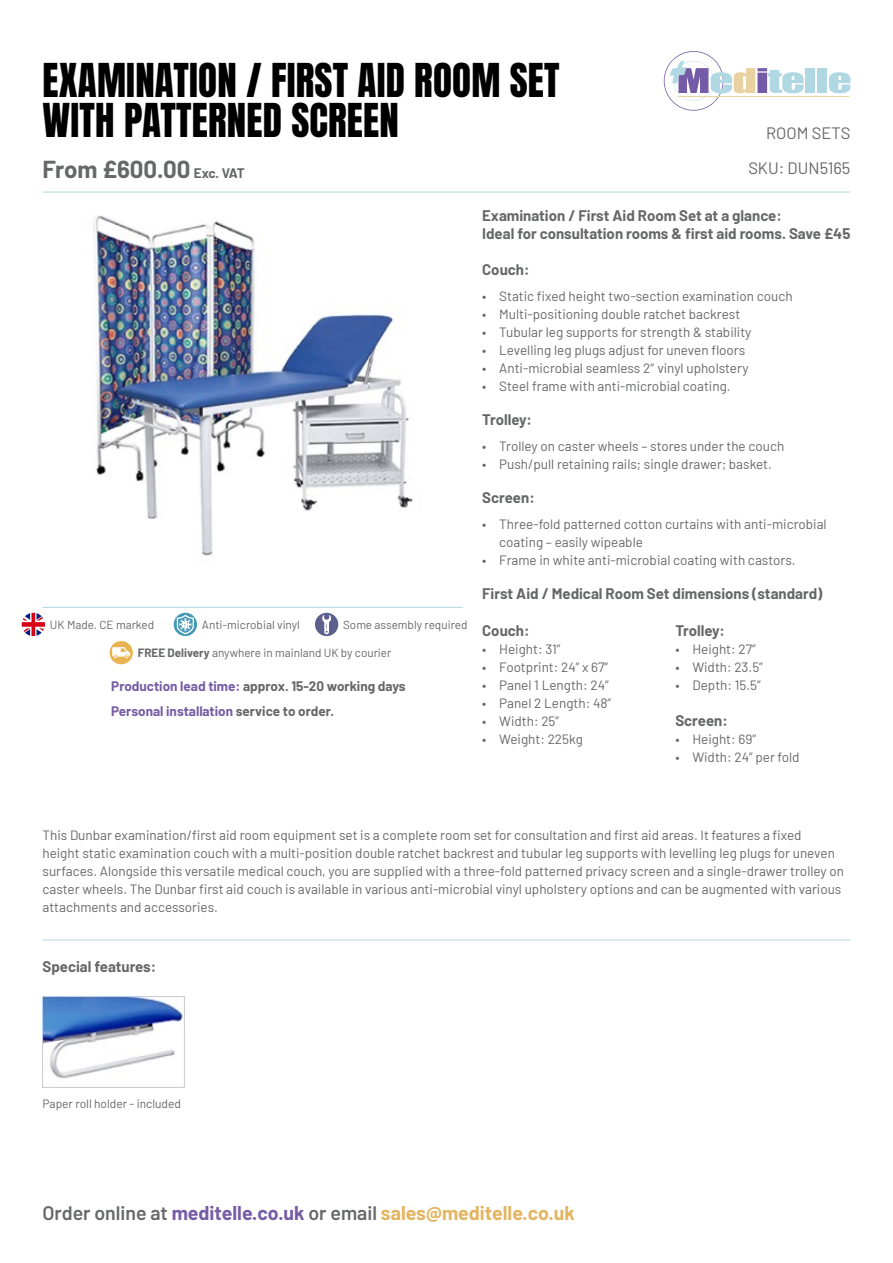
<style>
.page{position:relative;width:893px;height:1263px;background:#fff}
.page>*{position:absolute;margin:0;border:0;box-sizing:border-box;transform-origin:0 0}
.t1{font:39px/40.5px "Anton";letter-spacing:.005em;color:#000}
.t2{font:700 24px "Barlow";color:#666767}
.t3{font:700 19.5px "Barlow";color:#e3b561}
.t4{font:16.5px "Barlow";color:#666767}
.t5{font:700 15px/18px "Barlow";color:#666767}
.t6{font:13.5px/18px "Barlow";color:#666767}
.t7{font:700 13.5px/25.5px "Barlow";color:#765ca5}
.t8{font:12px "Barlow";color:#666767}
.t9{font:11.7px "Barlow";color:#666767}
.s1{font-size:13.5px}
.s2{font-weight:700}
.s3{color:#666767}
.s4{font-weight:600;color:#666767}
.s5{color:#765ca5}
</style>
<div class="page">
<img style="left:93px;top:215px;width:320px;height:341px">
<div style="left:806px;top:68px;width:9px;height:25px;background:#b0d8e2"></div>
<div style="left:817px;top:68px;width:10px;height:25px;background:#b0d8e2"></div>
<svg style="left:829px;top:72px;width:21px;height:21px"></svg>
<svg style="left:664px;top:51px;width:140px;height:60px"></svg>
<hr style="left:678px;top:96px;width:171px;height:1px;background:#e8d2a1">
<hr style="left:43px;top:192px;width:807px;height:1px;background:#b1d7e1">
<hr style="left:43px;top:607px;width:420px;height:1px;background:#b1d7e1">
<hr style="left:43px;top:940px;width:807px;height:1px;background:#b1d7e1">
<img style="left:43px;top:997px;width:142px;height:90px">
<div style="left:110px;top:641px;width:23px;height:23px;background:#eab351;border-radius:50%"></div>
<svg style="left:112px;top:647px;width:18px;height:11px"></svg>
<svg style="left:22px;top:613px;width:23px;height:23px"></svg>
<svg style="left:174px;top:613px;width:23px;height:23px"></svg>
<svg style="left:177px;top:614px;width:17px;height:20px"></svg>
<div style="left:315px;top:613px;width:23px;height:23px;background:#5c608e;border-radius:50%"></div>
<svg style="left:322px;top:615px;width:9px;height:20px"></svg>
<h1 class="t1" style="left:43px;top:63px;width:519px">EXAMINATION / FIRST AID ROOM SET<br>WITH PATTERNED SCREEN</h1>
<h2 class="t2" style="left:43px;top:152px;width:204px">From £600.00 <span class="s1">Exc. VAT</span></h2>
<p class="t4" style="left:766px;top:121px;width:86px">ROOM SETS</p>
<p class="t4" style="left:748px;top:156px;width:104px">SKU: DUN5165</p>
<p class="t9" style="left:50px;top:616px;width:106px">UK Made. CE marked</p>
<p class="t9" style="left:202px;top:616px;width:100px">Anti-microbial vinyl</p>
<p class="t9" style="left:343px;top:616px;width:126px">Some assembly required</p>
<p class="t9" style="left:138px;top:644px;width:255px"><span class="s2">FREE Delivery</span> anywhere in mainland UK by courier</p>
<p class="t7" style="left:111px;top:672px;width:296px">Production lead time: <span class="s3">approx. 15-20 working days<br></span>Personal installation <span class="s3">service to order.</span></p>
<p class="t5" style="left:482px;top:206px;width:370px">Examination / First Aid Room Set at a glance:<br>Ideal for consultation rooms &amp; first aid rooms. Save £45</p>
<p class="t5" style="left:482px;top:260px;width:49px">Couch:</p>
<p class="t6" style="left:482px;top:286px;width:312px">• Static fixed height two-section examination couch</p>
<p class="t6" style="left:482px;top:304px;width:260px">• Multi-positioning double ratchet backrest</p>
<p class="t6" style="left:482px;top:322px;width:271px">• Tubular leg supports for strength &amp; stability</p>
<p class="t6" style="left:482px;top:340px;width:265px">• Levelling leg plugs adjust for uneven floors</p>
<p class="t6" style="left:482px;top:358px;width:268px">• Anti-microbial seamless 2″ vinyl upholstery</p>
<p class="t6" style="left:482px;top:376px;width:250px">• Steel frame with anti-microbial coating.</p>
<p class="t5" style="left:482px;top:410px;width:51px">Trolley:</p>
<p class="t6" style="left:482px;top:436px;width:304px">• Trolley on caster wheels – stores under the couch</p>
<p class="t6" style="left:482px;top:454px;width:291px">• Push/pull retaining rails; single drawer; basket.</p>
<p class="t5" style="left:482px;top:488px;width:54px">Screen:</p>
<p class="t6" style="left:499px;top:514px;width:329px;text-indent:-17px">• Three-fold patterned cotton curtains with anti-microbial coating – easily wipeable</p>
<p class="t6" style="left:482px;top:550px;width:315px">• Frame in white anti-microbial coating with castors.</p>
<p class="t5" style="left:482px;top:584px;width:342px">First Aid / Medical Room Set dimensions (standard)</p>
<p class="t5" style="left:482px;top:620px;width:49px">Couch:</p>
<p class="t6" style="left:482px;top:639px;width:80px">• Height: 31”</p>
<p class="t6" style="left:482px;top:657px;width:128px">• Footprint: 24” x 67”</p>
<p class="t6" style="left:482px;top:675px;width:128px">• Panel 1 Length: 24”</p>
<p class="t6" style="left:482px;top:693px;width:130px">• Panel 2 Length: 48”</p>
<p class="t6" style="left:482px;top:711px;width:78px">• Width: 25”</p>
<p class="t6" style="left:482px;top:729px;width:102px">• Weight: 225kg</p>
<p class="t5" style="left:675px;top:620px;width:51px">Trolley:</p>
<p class="t6" style="left:675px;top:639px;width:82px">• Height: 27”</p>
<p class="t6" style="left:675px;top:657px;width:89px">• Width: 23.5”</p>
<p class="t6" style="left:675px;top:675px;width:87px">• Depth: 15.5”</p>
<p class="t5" style="left:675px;top:710px;width:54px">Screen:</p>
<p class="t6" style="left:675px;top:729px;width:82px">• Height: 69”</p>
<p class="t6" style="left:675px;top:747px;width:126px">• Width: 24” per fold</p>
<p class="t6" style="left:43px;top:825px;width:803px">This Dunbar examination/first aid room equipment set is a complete room set for consultation and first aid areas. It features a fixed<br>height static examination couch with a multi-position double ratchet backrest and tubular leg supports with levelling leg plugs for uneven surfaces. Alongside this versatile medical couch, you are supplied with a three-fold patterned privacy screen and a single-drawer trolley on caster wheels. The Dunbar first aid couch is available in various anti-microbial vinyl upholstery options and can be augmented with various attachments and accessories.</p>
<p class="t5" style="left:43px;top:956px;width:115px">Special features:</p>
<p class="t8" style="left:43px;top:1095px;width:140px">Paper roll holder - included</p>
<h3 class="t3" style="left:43px;top:1199px;width:534px"><span class="s4">Order online at</span> <span class="s5">meditelle.co.uk</span> <span class="s4">or email</span> sales@meditelle.co.uk</h3>
</div>
